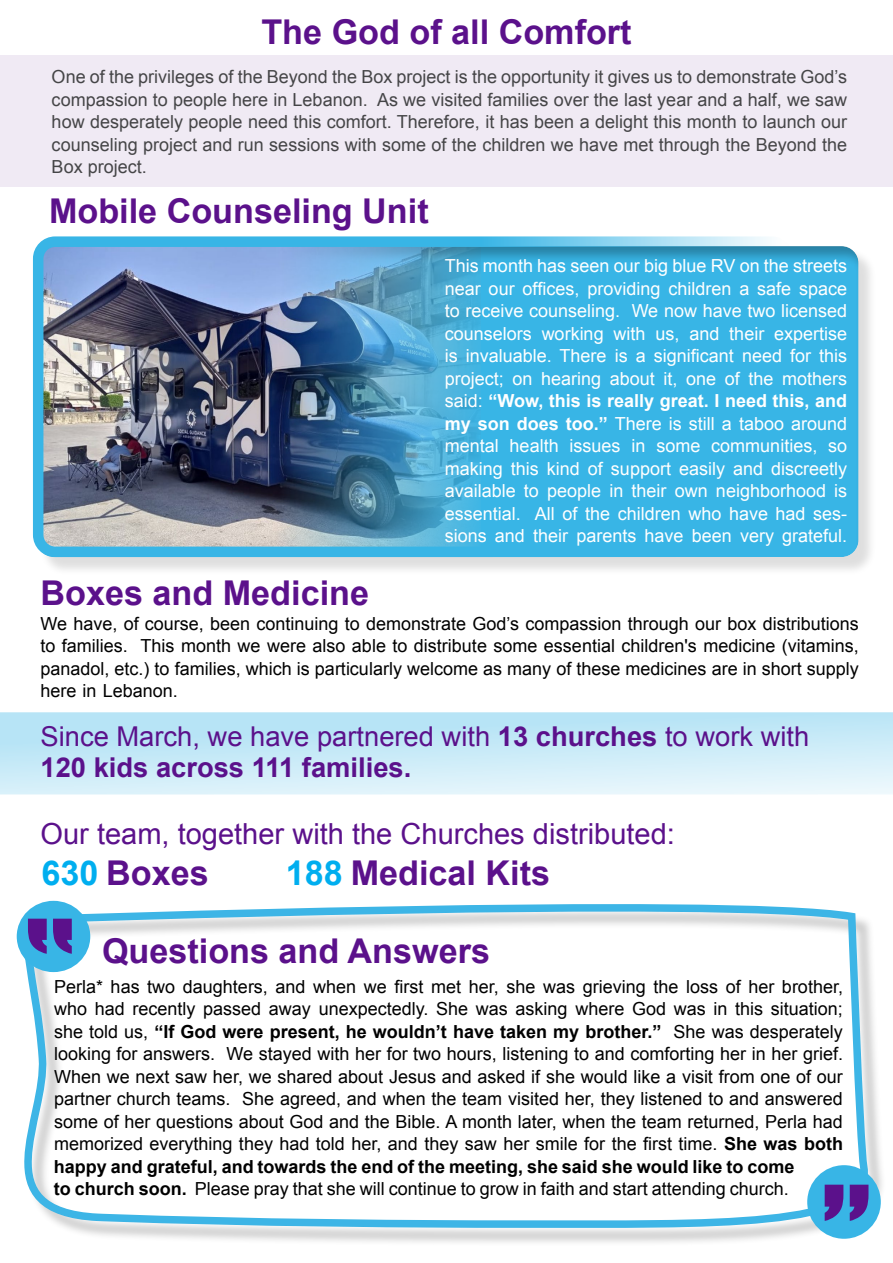
<style>
.page{position:relative;width:893px;height:1263px;background:#fff}
.page>*{position:absolute;margin:0;border:0;box-sizing:border-box;transform-origin:0 0}
.t1{font:700 34.2px "Arial";color:#5b118b}
.t2{font:29.1px "Arial";color:#5b118b}
.t3{font:27.3px/30.8px "Arial";color:#5b118b}
.t4{font:18px/22.5px "Arial";color:#000;text-align:justify}
.t5{font:18px/22.5px "Arial";color:#fff;text-align:justify}
.t6{font:18px/22.5px "Arial";color:#454547;text-align:justify}
.s1{font-weight:700}
.s2{color:#00aeef}
</style>
<div class="page">
<svg style="left:0;top:712px;width:893px;height:82px;background:#caebf8"></svg>
<div style="left:0;top:55px;width:893px;height:132px;background:#f0eaf4"></div>
<div style="left:39px;top:249px;width:838px;height:327px;background:#000;opacity:.13"></div>
<div style="left:24px;top:234px;width:848px;height:324px;background:#000;opacity:.29"></div>
<img style="left:44px;top:247px;width:437px;height:299px">
<div style="left:33px;top:236px;width:761px;height:321px;border:10px solid #38b5e6;border-radius:17px"></div>
<div style="left:26px;top:906px;width:860px;height:341px;background:#000;opacity:.23"></div>
<svg style="left:16px;top:900px;width:867px;height:337px"></svg>
<div style="left:17px;top:901px;width:73px;height:71px;background:#38b5e6;border-radius:50%"></div>
<svg style="left:28px;top:919px;width:44px;height:35px"></svg>
<div style="left:807px;top:1165px;width:74px;height:74px;background:#38b5e6;border-radius:50%"></div>
<svg style="left:825px;top:1185px;width:43px;height:36px"></svg>
<h1 class="t1" style="left:261px;top:9px;width:372px">The God of all Comfort</h1>
<p class="t6" style="left:52px;top:66px;width:797px">One of the privileges of the Beyond the Box project is the opportunity it gives us to demonstrate God’s compassion to people here in Lebanon. As we visited families over the last year and a half, we saw how desperately people need this comfort. Therefore, it has been a delight this month to launch our counseling project and run sessions with some of the children we have met through the Beyond the Box project.</p>
<h1 class="t1" style="left:49px;top:188px;width:381px">Mobile Counseling Unit</h1>
<h1 class="t1" style="left:41px;top:571px;width:330px">Boxes and Medicine</h1>
<p class="t5" style="left:445px;top:255px;width:404px">This month has seen our big blue RV on the streets near our offices, providing children a safe space to receive counseling. We now have two licensed counselors working with us, and their expertise is invaluable. There is a significant need for this project; on hearing about it, one of the mothers said: <span class="s1">“Wow, this is really great. I need this, and my son does too.”</span> There is still a taboo around mental health issues in some communities, so making this kind of support easily and discreetly available to people in their own neighborhood is essential. All of the children who have had ses&shy;sions and their parents have been very grateful.</p>
<p class="t4" style="left:40px;top:612px;width:820px">We have, of course, been continuing to demonstrate God’s compassion through our box distributions to families. This month we were also able to distribute some essential children's medicine (vitamins, panadol, etc.) to families, which is particularly welcome as many of these medicines are in short supply here in Lebanon.</p>
<h3 class="t3" style="left:40px;top:721px;width:770px">Since March, we have partnered with <span class="s1">13 churches</span> to work with<br><span class="s1">120 kids across 111 families.</span></h3>
<h2 class="t2" style="left:40px;top:815px;width:636px">Our team, together with the Churches distributed:</h2>
<h1 class="t1" style="left:42px;top:850px;width:169px"><span class="s2">630</span> Boxes</h1>
<h1 class="t1" style="left:286px;top:850px;width:266px"><span class="s2">188</span> Medical Kits</h1>
<h1 class="t1" style="left:102px;top:929px;width:389px">Questions and Answers</h1>
<p class="t4" style="left:54px;top:975px;width:790px;text-align:left">Perla* has two daughters, and when we first met her, she was grieving the loss of her brother, who had recently passed away unexpectedly. She was asking where God was in this situation; she told us, <span class="s1">“If God were present, he wouldn’t have taken my brother.”</span> She was desperately looking for answers. We stayed with her for two hours, listening to and comforting her in her grief.<br>When we next saw her, we shared about Jesus and asked if she would like a visit from one of our partner church teams. She agreed, and when the team visited her, they listened to and answered some of her questions about God and the Bible. A month later, when the team returned, Perla had memorized everything they had told her, and they saw her smile for the first time. <span class="s1">She was both happy and grateful, and towards the end of the meeting, she said she would like to come<br>to church soon.</span> Please pray that she will continue to grow in faith and start attending church.</p>
</div>
